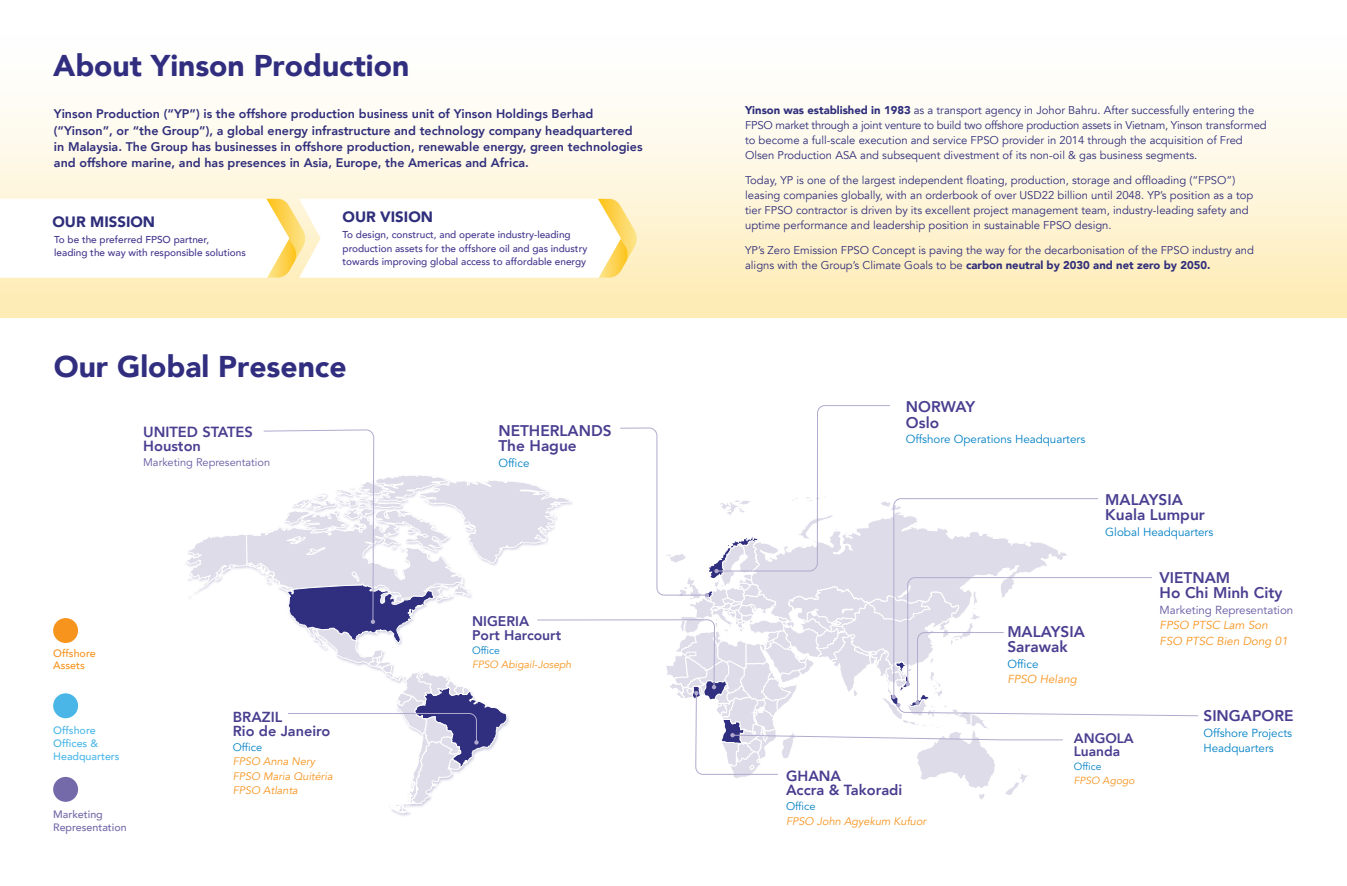
<style>
.page{position:relative;width:1347px;height:886px;background:#fff}
.page>*{position:absolute;margin:0;border:0;box-sizing:border-box;transform-origin:0 0}
.t1{font:900 30px "Avenir";color:#312e80}
.t2{font:800 15.5px/15.5px "Avenir";color:#493e90}
.t3{font:900 15px "Avenir";color:#2f2e7b}
.t4{font:800 14.62px/14.6px "Avenir";color:#493e90}
.t5{font:800 14.5px/14.5px "Avenir";color:#493e90}
.t6{font:800 14px/14px "Avenir";color:#493e90}
.t7{font:800 13.75px/13.8px "Avenir";color:#493e90}
.t8{font:800 12.5px/16.2px "Avenir";color:#2f2e7b}
.t9{font:11.62px/15.5px "Avenir LT Std";color:#0080c5}
.t10{font:italic 11.62px/15.5px "Avenir";color:#f7941e}
.t11{font:11.62px "Avenir LT Std";color:#6358a1}
.t12{font:11.25px/15px "Avenir";color:#2f2e7b}
.t13{font:11px "Avenir LT Std";color:#6358a1}
.t14{font:italic 11px "Avenir";color:#f7941e}
.t15{font:11px "Avenir LT Std";color:#0080c5}
.t16{font:italic 10.88px/14.5px "Avenir";color:#f7941e}
.t17{font:10.88px "Avenir";color:#0080c3}
.t18{font:500 10.62px/12.9px "Avenir";color:#4ab6e8}
.t19{font:500 10.62px/12.9px "Avenir";color:#7469a9}
.t20{font:500 10.62px/12.9px "Avenir";color:#f7941e}
.t21{font:italic 10.5px "Avenir";color:#f7941e}
.t22{font:10.5px "Avenir LT Std";color:#0080c5}
.t23{font:italic 10.25px "Avenir";color:#f7941e}
.t24{font:10.25px "Avenir LT Std";color:#0080c5}
.t25{font:500 10px/13.8px "Avenir";color:#43368e}
.s1{font-weight:900}
</style>
<div class="page">
<div style="left:53px;top:618px;width:25px;height:25px;background:#f7941e;border-radius:12px"></div>
<div style="left:53px;top:693px;width:25px;height:25px;background:#4ab6e8;border-radius:12px"></div>
<div style="left:53px;top:777px;width:25px;height:25px;background:#7469a9;border-radius:12px"></div>
<div style="left:0;top:15px;width:1346px;height:303px;background:linear-gradient(to bottom,#feffff,#feecb7)"></div>
<svg style="left:186px;top:429px;width:350px;height:384px"></svg>
<svg style="left:536px;top:486px;width:83px;height:135px"></svg>
<svg style="left:715px;top:15px;width:176px;height:412px"></svg>
<svg style="left:619px;top:427px;width:580px;height:373px"></svg>
<svg style="left:0;top:199px;width:637px;height:79px"></svg>
<h1 class="t1" style="left:53px;top:40px;width:358px">About Yinson Production</h1>
<p class="t8" style="left:54px;top:106px;width:590px">Yinson Production (“YP”) is the offshore production business unit of Yinson Holdings Berhad (“Yinson”, or “the Group”), a global energy infrastructure and technology company headquartered in Malaysia. The Group has businesses in offshore production, renewable energy, green technologies and offshore marine, and has presences in Asia, Europe, the Americas and Africa.</p>
<h3 class="t3" style="left:52px;top:209px;width:104px">OUR MISSION</h3>
<p class="t25" style="left:54px;top:232px;width:193px">To be the preferred FPSO partner,<br>leading the way with responsible solutions</p>
<h3 class="t3" style="left:342px;top:204px;width:92px">OUR VISION</h3>
<p class="t25" style="left:342px;top:227px;width:246px">To design, construct, and operate industry-leading production assets for the offshore oil and gas industry towards improving global access to affordable energy</p>
<h1 class="t1" style="left:54px;top:341px;width:294px">Our Global Presence</h1>
<p class="t4" style="left:143px;top:424px;width:111px">UNITED STATES<br>Houston</p>
<p class="t13" style="left:143px;top:456px;width:129px">Marketing Representation</p>
<p class="t20" style="left:53px;top:646px;width:44px">Offshore<br>Assets</p>
<p class="t18" style="left:53px;top:723px;width:68px">Offshore<br>Offices &amp;<br>Headquarters</p>
<p class="t19" style="left:53px;top:807px;width:75px">Marketing<br>Representation</p>
<p class="t5" style="left:233px;top:709px;width:99px">BRAZIL<br>Rio de Janeiro</p>
<p class="t17" style="left:233px;top:740px;width:31px">Office</p>
<p class="t16" style="left:233px;top:754px;width:101px">FPSO Anna Nery<br>FPSO Maria Quitéria<br>FPSO Atlanta</p>
<h2 class="t2" style="left:498px;top:422px;width:115px">NETHERLANDS<br>The Hague</h2>
<p class="t9" style="left:498px;top:455px;width:33px">Office</p>
<p class="t6" style="left:472px;top:614px;width:91px">NIGERIA<br>Port Harcourt</p>
<p class="t22" style="left:472px;top:644px;width:30px">Office</p>
<p class="t21" style="left:472px;top:658px;width:101px">FPSO Abigail-Joseph</p>
<p class="t12" style="left:745px;top:103px;width:523px"><span class="s1">Yinson was established in 1983</span> as a transport agency in Johor Bahru. After successfully entering the FPSO market through a joint venture to build two offshore production assets in Vietnam, Yinson transformed to become a full-scale execution and service FPSO provider in 2014 through the acquisition of Fred Olsen Production ASA and subsequent divestment of its non-oil &amp; gas business segments.</p>
<p class="t12" style="left:745px;top:173px;width:510px">Today, YP is one of the largest independent floating, production, storage and offloading (“FPSO”) leasing companies globally, with an orderbook of over USD22 billion until 2048. YP’s position as a top tier FPSO contractor is driven by its excellent project management team, industry-leading safety and uptime performance and leadership position in sustainable FPSO design.</p>
<p class="t12" style="left:745px;top:243px;width:510px">YP’s Zero Emission FPSO Concept is paving the way for the decarbonisation of the FPSO industry and aligns with the Group’s Climate Goals to be <span class="s1">carbon neutral by 2030 and net zero by 2050.</span></p>
<h2 class="t2" style="left:906px;top:399px;width:71px">NORWAY<br>Oslo</h2>
<p class="t9" style="left:906px;top:432px;width:181px">Offshore Operations Headquarters</p>
<h2 class="t2" style="left:1007px;top:623px;width:79px">MALAYSIA<br>Sarawak</h2>
<p class="t9" style="left:1007px;top:656px;width:33px">Office</p>
<p class="t10" style="left:1007px;top:671px;width:71px">FPSO Helang</p>
<h2 class="t2" style="left:1105px;top:492px;width:101px">MALAYSIA<br>Kuala Lumpur</h2>
<p class="t9" style="left:1105px;top:524px;width:110px">Global Headquarters</p>
<h2 class="t2" style="left:1159px;top:570px;width:124px">VIETNAM<br>Ho Chi Minh City</h2>
<p class="t11" style="left:1159px;top:603px;width:135px">Marketing Representation</p>
<p class="t10" style="left:1159px;top:618px;width:130px">FPSO PTSC Lam Son<br>FSO PTSC Bien Dong 01</p>
<p class="t4" style="left:786px;top:768px;width:118px">GHANA<br>Accra &amp; Takoradi</p>
<p class="t15" style="left:786px;top:800px;width:31px">Office</p>
<p class="t14" style="left:786px;top:814px;width:142px">FPSO John Agyekum Kufuor</p>
<p class="t7" style="left:1073px;top:731px;width:62px">ANGOLA<br>Luanda</p>
<p class="t24" style="left:1073px;top:760px;width:29px">Office</p>
<p class="t23" style="left:1073px;top:774px;width:62px">FPSO Agogo</p>
<h2 class="t2" style="left:1203px;top:708px;width:92px">SINGAPORE</h2>
<p class="t9" style="left:1203px;top:725px;width:90px">Offshore Projects<br>Headquarters</p>
</div>
